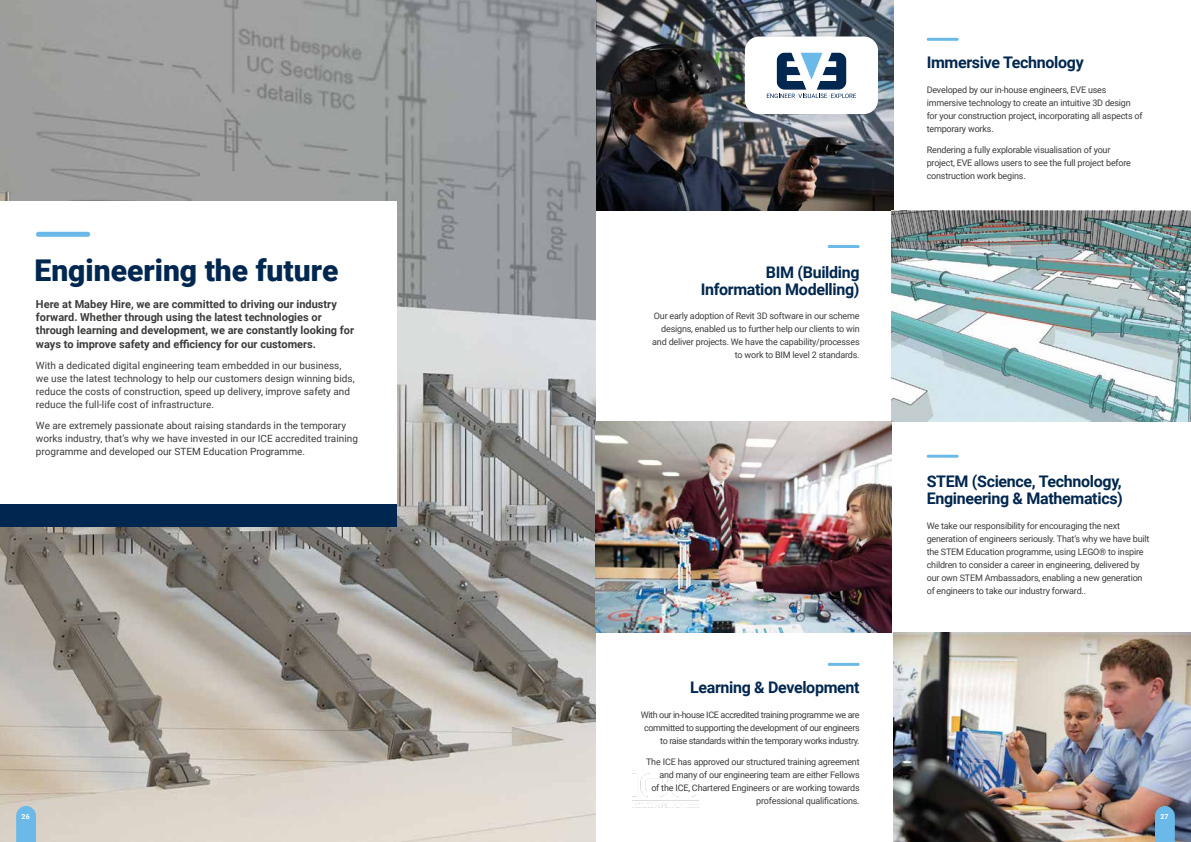
<style>
.page{position:relative;width:1191px;height:842px;background:#fff}
.page>*{position:absolute;margin:0;border:0;box-sizing:border-box;transform-origin:0 0}
.t1{font:900 30px "Roboto";color:#00274f}
.t2{font:700 16px/17px "Roboto";letter-spacing:-.02em;color:#00274f;text-align:right}
.t3{font:700 11px/13.2px "Roboto";color:#3c3c3b}
.t4{font:10px/13px "Roboto";color:#3c3c3b}
.t5{font:9px/13px "Roboto";letter-spacing:-.02em;color:#3c3c3b}
.t6{font:9px/13px "Roboto";letter-spacing:-.04em;color:#3c3c3b;text-align:right}
.t7{font:700 7px "Roboto";color:#fff}
</style>
<div class="page">
<img style="left:595px;top:0;width:298px;height:211px">
<div style="left:745px;top:36px;width:133px;height:78px;background:#fff;border-radius:14px"></div>
<img style="left:893px;top:633px;width:298px;height:209px">
<img style="left:0;top:0;width:595px;height:842px">
<img style="left:632px;top:773px;width:66px;height:34px">
<img style="left:595px;top:422px;width:297px;height:211px">
<img style="left:892px;top:211px;width:299px;height:210px">
<svg style="left:16px;top:806px;width:20px;height:36px"></svg>
<svg style="left:1155px;top:806px;width:19px;height:36px"></svg>
<div style="left:0;top:201px;width:397px;height:319px;background:#fff"></div>
<div style="left:0;top:505px;width:397px;height:22px;background:#00274f"></div>
<div style="left:36px;top:232px;width:54px;height:5px;background:#6bb9e8;border-radius:3px"></div>
<hr style="left:926px;top:38px;width:32px;height:3px;background:#6bb9e8">
<hr style="left:827px;top:245px;width:32px;height:3px;background:#6bb9e8">
<hr style="left:827px;top:663px;width:32px;height:3px;background:#6bb9e8">
<hr style="left:926px;top:455px;width:32px;height:3px;background:#6bb9e8">
<svg style="left:767px;top:52px;width:89px;height:46px"></svg>
<h1 class="t1" style="left:35px;top:249px;width:305px">Engineering the future</h1>
<p class="t3" style="left:36px;top:297px;width:320px">Here at Mabey Hire, we are committed to driving our industry forward. Whether through using the latest technologies or through learning and development, we are constantly looking for ways to improve safety and efficiency for our customers.</p>
<p class="t4" style="left:36px;top:358px;width:320px">With a dedicated digital engineering team embedded in our business, we use the latest technology to help our customers design winning bids, reduce the costs of construction, speed up delivery, improve safety and reduce the full-life cost of infrastructure.</p>
<p class="t4" style="left:36px;top:419px;width:323px">We are extremely passionate about raising standards in the temporary works industry, that’s why we have invested in our ICE accredited training programme and developed our STEM Education Programme.</p>
<h2 class="t2" style="left:701px;top:263px;width:160px">BIM (Building<br>Information Modelling)</h2>
<p class="t5" style="left:652px;top:309px;width:209px;text-align:right">Our early adoption of Revit 3D software in our scheme designs, enabled us to further help our clients to win and deliver projects. We have the capability/processes to work to BIM level 2 standards.</p>
<h2 class="t2" style="left:690px;top:679px;width:171px">Learning &amp; Development</h2>
<p class="t6" style="left:640px;top:708px;width:220px">With our in-house ICE accredited training programme we are committed to supporting the development of our engineers to raise standards within the temporary works industry.</p>
<p class="t5" style="left:646px;top:755px;width:215px;text-align:right">The ICE has approved our structured training agreement and many of our engineering team are either Fellows<br>of the ICE, Chartered Engineers or are working towards professional qualifications.</p>
<h2 class="t2" style="left:926px;top:54px;width:159px">Immersive Technology</h2>
<p class="t5" style="left:926px;top:83px;width:217px">Developed by our in-house engineers, EVE uses immersive technology to create an intuitive 3D design for your construction project, incorporating all aspects of temporary works.</p>
<p class="t5" style="left:926px;top:143px;width:206px">Rendering a fully explorable visualisation of your project, EVE allows users to see the full project before construction work begins.</p>
<h2 class="t2" style="left:926px;top:472px;width:198px;text-align:left">STEM (Science, Technology,<br>Engineering &amp; Mathematics)</h2>
<p class="t5" style="left:926px;top:519px;width:224px">We take our responsibility for encouraging the next generation of engineers seriously. That’s why we have built the STEM Education programme, using LEGO® to inspire children to consider a career in engineering, delivered by our own STEM Ambassadors, enabling a new generation of engineers to take our industry forward..</p>
<p class="t7" style="left:22px;top:811px;width:10px">26</p>
<p class="t7" style="left:1160px;top:811px;width:10px">27</p>
</div>
